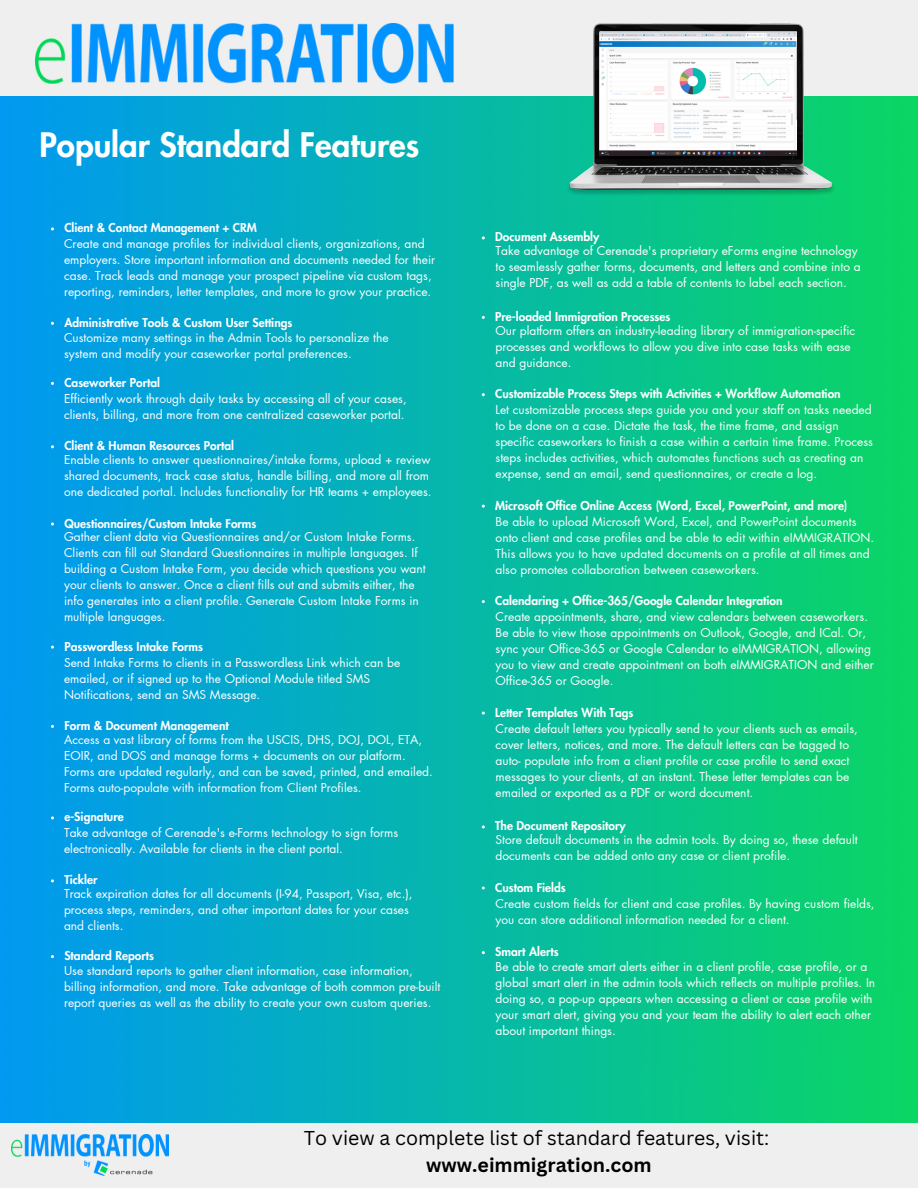
<style>
.page{position:relative;width:918px;height:1188px;background:#efefef}
.page>*{position:absolute;margin:0;border:0;box-sizing:border-box;transform-origin:0 0}
.t1{font:800 33px "Futura LT Pro";color:#fff}
.t2{font:19.5px "Canva Sans";color:#000}
.t3{font:700 19.5px "Canva Sans";color:#000}
.t4{font:12px/16px "Futura LT Pro";color:#fff}
.t5{font:800 12px "Futura LT Pro";color:#fff}
</style>
<div class="page">
<div style="left:0;top:96px;width:918px;height:1026px;background:linear-gradient(to right,#0199f1,#0bd663)"></div>
<img style="left:566px;top:24px;width:269px;height:173px">
<img style="left:600px;top:33px;width:197px;height:122px">
<img style="left:36px;top:24px;width:417px;height:59px">
<img style="left:12px;top:1134px;width:156px;height:42px">
<p class="t1" style="left:40px;top:130px;width:381px">Popular Standard Features</p>
<p class="t5" style="left:64px;top:223px;width:194px">Client &amp; Contact Management + CRM</p>
<p class="t4" style="left:64px;top:237px;width:373px">Create and manage profiles for individual clients, organizations, and employers. Store important information and documents needed for their case. Track leads and manage your prospect pipeline via custom tags, reporting, reminders, letter templates, and more to grow your practice.</p>
<p class="t5" style="left:64px;top:317px;width:230px">Administrative Tools &amp; Custom User Settings</p>
<p class="t4" style="left:64px;top:330px;width:326px">Customize many settings in the Admin Tools to personalize the system and modify your caseworker portal preferences.</p>
<p class="t5" style="left:64px;top:377px;width:97px">Caseworker Portal</p>
<p class="t4" style="left:64px;top:391px;width:344px">Efficiently work through daily tasks by accessing all of your cases, clients, billing, and more from one centralized caseworker portal.</p>
<p class="t5" style="left:64px;top:440px;width:171px">Client &amp; Human Resources Portal</p>
<p class="t4" style="left:64px;top:452px;width:369px">Enable clients to answer questionnaires/intake forms, upload + review shared documents, track case status, handle billing, and more all from one dedicated portal. Includes functionality for HR teams + employees.</p>
<p class="t5" style="left:64px;top:518px;width:194px">Questionnaires/Custom Intake Forms</p>
<p class="t4" style="left:64px;top:529px;width:363px">Gather client data via Questionnaires and/or Custom Intake Forms.<br>Clients can fill out Standard Questionnaires in multiple languages. If building a Custom Intake Form, you decide which questions you want your clients to answer. Once a client fills out and submits either, the info generates into a client profile. Generate Custom Intake Forms in multiple languages.</p>
<p class="t5" style="left:64px;top:641px;width:140px">Passwordless Intake Forms</p>
<p class="t4" style="left:64px;top:655px;width:338px">Send Intake Forms to clients in a Passwordless Link which can be emailed, or if signed up to the Optional Module titled SMS<br>Notifications, send an SMS Message.</p>
<p class="t5" style="left:64px;top:720px;width:166px">Form &amp; Document Management</p>
<p class="t4" style="left:64px;top:732px;width:370px">Access a vast library of forms from the USCIS, DHS, DOJ, DOL, ETA, EOIR, and DOS and manage forms + documents on our platform.<br>Forms are updated regularly, and can be saved, printed, and emailed.<br>Forms auto-populate with information from Client Profiles.</p>
<p class="t5" style="left:64px;top:812px;width:61px">e-Signature</p>
<p class="t4" style="left:64px;top:825px;width:336px">Take advantage of Cerenade's e-Forms technology to sign forms electronically. Available for clients in the client portal.</p>
<p class="t5" style="left:64px;top:875px;width:35px">Tickler</p>
<p class="t4" style="left:64px;top:886px;width:350px">Track expiration dates for all documents (I-94, Passport, Visa, etc.), process steps, reminders, and other important dates for your cases and clients.</p>
<p class="t5" style="left:64px;top:950px;width:91px">Standard Reports</p>
<p class="t4" style="left:64px;top:964px;width:378px">Use standard reports to gather client information, case information, billing information, and more. Take advantage of both common pre-built report queries as well as the ability to create your own custom queries.</p>
<p class="t5" style="left:495px;top:232px;width:106px">Document Assembly</p>
<p class="t4" style="left:496px;top:243px;width:367px">Take advantage of Cerenade's proprietary eForms engine technology to seamlessly gather forms, documents, and letters and combine into a single PDF, as well as add a table of contents to label each section.</p>
<p class="t5" style="left:495px;top:311px;width:177px">Pre-loaded Immigration Processes</p>
<p class="t4" style="left:496px;top:323px;width:361px">Our platform offers an industry-leading library of immigration-specific processes and workflows to allow you dive into case tasks with ease and guidance.</p>
<p class="t5" style="left:495px;top:388px;width:347px">Customizable Process Steps with Activities + Workflow Automation</p>
<p class="t4" style="left:496px;top:402px;width:379px">Let customizable process steps guide you and your staff on tasks needed to be done on a case. Dictate the task, the time frame, and assign specific caseworkers to finish a case within a certain time frame. Process steps includes activities, which automates functions such as creating an expense, send an email, send questionnaires, or create a log.</p>
<p class="t5" style="left:495px;top:500px;width:354px">Microsoft Office Online Access (Word, Excel, PowerPoint, and more)</p>
<p class="t4" style="left:496px;top:514px;width:380px">Be able to upload Microsoft Word, Excel, and PowerPoint documents onto client and case profiles and be able to edit within eIMMIGRATION.<br>This allows you to have updated documents on a profile at all times and also promotes collaboration between caseworkers.</p>
<p class="t5" style="left:495px;top:595px;width:289px">Calendaring + Office-365/Google Calendar Integration</p>
<p class="t4" style="left:496px;top:609px;width:380px">Create appointments, share, and view calendars between caseworkers.<br>Be able to view those appointments on Outlook, Google, and ICal. Or, sync your Office-365 or Google Calendar to eIMMIGRATION, allowing you to view and create appointment on both eIMMIGRATION and either Office-365 or Google.</p>
<p class="t5" style="left:495px;top:707px;width:140px">Letter Templates With Tags</p>
<p class="t4" style="left:496px;top:721px;width:364px">Create default letters you typically send to your clients such as emails, cover letters, notices, and more. The default letters can be tagged to auto- populate info from a client profile or case profile to send exact messages to your clients, at an instant. These letter templates can be emailed or exported as a PDF or word document.</p>
<p class="t5" style="left:495px;top:821px;width:132px">The Document Repository</p>
<p class="t4" style="left:496px;top:832px;width:364px">Store default documents in the admin tools. By doing so, these default documents can be added onto any case or client profile.</p>
<p class="t5" style="left:495px;top:882px;width:72px">Custom Fields</p>
<p class="t4" style="left:496px;top:896px;width:380px">Create custom fields for client and case profiles. By having custom fields, you can store additional information needed for a client.</p>
<p class="t5" style="left:495px;top:946px;width:65px">Smart Alerts</p>
<p class="t4" style="left:496px;top:959px;width:381px">Be able to create smart alerts either in a client profile, case profile, or a global smart alert in the admin tools which reflects on multiple profiles. In doing so, a pop-up appears when accessing a client or case profile with your smart alert, giving you and your team the ability to alert each other about important things.</p>
<p class="t2" style="left:304px;top:1124px;width:467px">To view a complete list of standard features, visit:</p>
<p class="t3" style="left:426px;top:1151px;width:227px">www.eimmigration.com</p>
</div>
